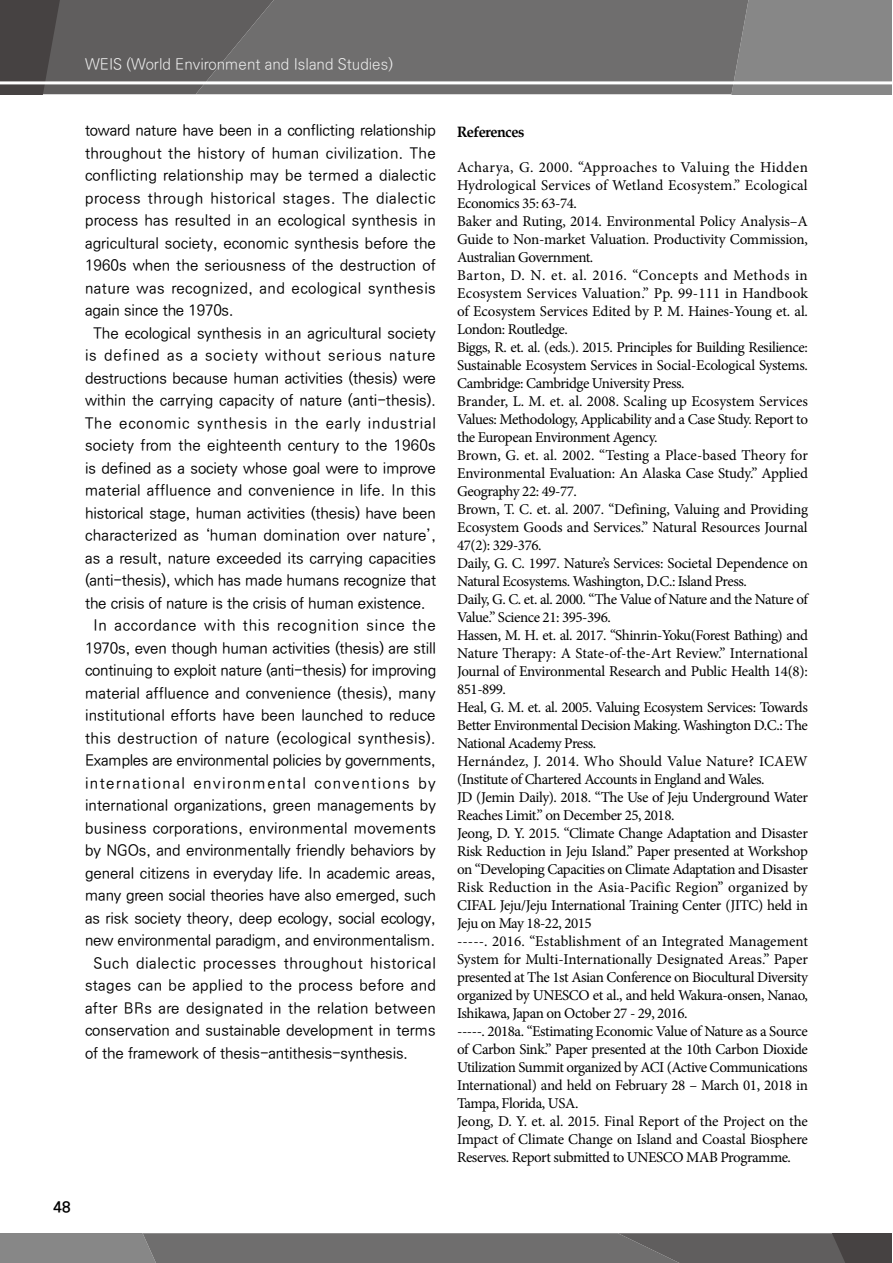
<style>
.page{position:relative;width:893px;height:1263px;background:#fff}
.page>*{position:absolute;margin:0;border:0;box-sizing:border-box;transform-origin:0 0}
.t1{font:15px/18px "Minion Pro";letter-spacing:-.025em;color:#000}
.t2{font:500 15px "Ko Pub Dotum";color:#000}
.t3{font:500 15px "Ko Pub Dotum";letter-spacing:.05em;color:#000}
.t4{font:500 15px "Ko Pub Dotum";letter-spacing:.03em;color:#000}
.t5{font:500 15px "Ko Pub Dotum";letter-spacing:.02em;color:#000}
.t6{font:500 15px "Ko Pub Dotum";letter-spacing:.025em;color:#000}
.t7{font:500 15px "Ko Pub Dotum";letter-spacing:.04em;color:#000}
.t8{font:500 15px "Ko Pub Dotum";letter-spacing:.045em;color:#000}
.t9{font:500 15px "Ko Pub Dotum";letter-spacing:.095em;color:#000}
.t10{font:300 15px "Ko Pub Dotum";color:#efefef}
.t11{font:700 15px "Book Antiqua";letter-spacing:-.03em;color:#000;scale:.95 1}
.t12{font:700 15px "Ko Pub Dotum";color:#000}
</style>
<div class="page">
<div style="left:748px;top:0;width:144px;height:94px;background:#878787"></div>
<div style="left:274px;top:0;width:474px;height:94px;background:#6f6e6e"></div>
<svg style="left:0;top:0;width:274px;height:94px;background:#5d5b5b"></svg>
<hr style="left:0;top:81px;width:893px;height:3px;background:#fff">
<svg style="left:0;top:1233px;width:892px;height:30px;background:#6e6d6d"></svg>
<p class="t10" style="left:85px;top:57px;width:309px">WEIS (World Environment and Island Studies)</p>
<p class="t2" style="left:85px;top:123px;width:352px">toward nature have been in a conflicting relationship</p>
<p class="t6" style="left:85px;top:146px;width:352px">throughout the history of human civilization. The</p>
<p class="t5" style="left:85px;top:168px;width:352px">conflicting relationship may be termed a dialectic</p>
<p class="t7" style="left:85px;top:191px;width:352px">process through historical stages. The dialectic</p>
<p class="t2" style="left:85px;top:213px;width:352px">process has resulted in an ecological synthesis in</p>
<p class="t2" style="left:85px;top:236px;width:352px">agricultural society, economic synthesis before the</p>
<p class="t2" style="left:85px;top:258px;width:352px">1960s when the seriousness of the destruction of</p>
<p class="t4" style="left:85px;top:281px;width:352px">nature was recognized, and ecological synthesis</p>
<p class="t2" style="left:85px;top:303px;width:150px">again since the 1970s.</p>
<p class="t2" style="left:94px;top:326px;width:344px">The ecological synthesis in an agricultural society</p>
<p class="t3" style="left:85px;top:348px;width:352px">is defined as a society without serious nature</p>
<p class="t2" style="left:85px;top:371px;width:352px">destructions because human activities (thesis) were</p>
<p class="t2" style="left:85px;top:393px;width:352px">within the carrying capacity of nature (anti-thesis).</p>
<p class="t3" style="left:85px;top:416px;width:352px">The economic synthesis in the early industrial</p>
<p class="t2" style="left:85px;top:438px;width:352px">society from the eighteenth century to the 1960s</p>
<p class="t2" style="left:85px;top:461px;width:352px">is defined as a society whose goal were to improve</p>
<p class="t2" style="left:85px;top:483px;width:352px">material affluence and convenience in life. In this</p>
<p class="t2" style="left:85px;top:506px;width:352px">historical stage, human activities (thesis) have been</p>
<p class="t2" style="left:85px;top:528px;width:352px">characterized as ‘human domination over nature’,</p>
<p class="t2" style="left:85px;top:551px;width:352px">as a result, nature exceeded its carrying capacities</p>
<p class="t2" style="left:85px;top:573px;width:353px">(anti-thesis), which has made humans recognize that</p>
<p class="t2" style="left:85px;top:596px;width:342px">the crisis of nature is the crisis of human existence.</p>
<p class="t3" style="left:94px;top:618px;width:344px">In accordance with this recognition since the</p>
<p class="t2" style="left:85px;top:641px;width:352px">1970s, even though human activities (thesis) are still</p>
<p class="t2" style="left:85px;top:663px;width:353px">continuing to exploit nature (anti-thesis) for improving</p>
<p class="t2" style="left:85px;top:686px;width:352px">material affluence and convenience (thesis), many</p>
<p class="t2" style="left:85px;top:708px;width:352px">institutional efforts have been launched to reduce</p>
<p class="t4" style="left:85px;top:731px;width:352px">this destruction of nature (ecological synthesis).</p>
<p class="t2" style="left:85px;top:753px;width:352px">Examples are environmental policies by governments,</p>
<p class="t9" style="left:85px;top:776px;width:352px">international environmental conventions by</p>
<p class="t2" style="left:85px;top:798px;width:352px">international organizations, green managements by</p>
<p class="t2" style="left:85px;top:821px;width:352px">business corporations, environmental movements</p>
<p class="t2" style="left:85px;top:843px;width:352px">by NGOs, and environmentally friendly behaviors by</p>
<p class="t2" style="left:85px;top:866px;width:352px">general citizens in everyday life. In academic areas,</p>
<p class="t2" style="left:85px;top:888px;width:352px">many green social theories have also emerged, such</p>
<p class="t2" style="left:85px;top:911px;width:352px">as risk society theory, deep ecology, social ecology,</p>
<p class="t2" style="left:85px;top:933px;width:352px">new environmental paradigm, and environmentalism.</p>
<p class="t8" style="left:94px;top:956px;width:344px">Such dialectic processes throughout historical</p>
<p class="t6" style="left:85px;top:978px;width:352px">stages can be applied to the process before and</p>
<p class="t5" style="left:85px;top:1001px;width:352px">after BRs are designated in the relation between</p>
<p class="t2" style="left:85px;top:1023px;width:352px">conservation and sustainable development in terms</p>
<p class="t2" style="left:85px;top:1046px;width:324px">of the framework of thesis-antithesis-synthesis.</p>
<p class="t12" style="left:54px;top:1199px;width:18px">48</p>
<p class="t11" style="left:457px;top:121px;width:72px">References</p>
<p class="t1" style="left:457px;top:158px;width:352px">Acharya, G. 2000. “Approaches to Valuing the Hidden Hydrological Services of Wetland Ecosystem.” Ecological Economics 35: 63-74.<br>Baker and Ruting, 2014. Environmental Policy Analysis–A Guide to Non-market Valuation. Productivity Commission, Australian Government.<br>Barton, D. N. et. al. 2016. “Concepts and Methods in Ecosystem Services Valuation.” Pp. 99-111 in Handbook of Ecosystem Services Edited by P. M. Haines-Young et. al.<br>London: Routledge.<br>Biggs, R. et. al. (eds.). 2015. Principles for Building Resilience:<br>Sustainable Ecosystem Services in Social-Ecological Systems.<br>Cambridge: Cambridge University Press.<br>Brander, L. M. et. al. 2008. Scaling up Ecosystem Services Values: Methodology, Applicability and a Case Study. Report to the European Environment Agency.<br>Brown, G. et. al. 2002. “Testing a Place-based Theory for Environmental Evaluation: An Alaska Case Study.” Applied Geography 22: 49-77.<br>Brown, T. C. et. al. 2007. “Defining, Valuing and Providing Ecosystem Goods and Services.” Natural Resources Journal 47(2): 329-376.<br>Daily, G. C. 1997. Nature’s Services: Societal Dependence on Natural Ecosystems. Washington, D.C.: Island Press.<br>Daily, G. C. et. al. 2000. “The Value of Nature and the Nature of Value.” Science 21: 395-396.<br>Hassen, M. H. et. al. 2017. “Shinrin-Yoku(Forest Bathing) and Nature Therapy: A State-of-the-Art Review.” International Journal of Environmental Research and Public Health 14(8):<br>851-899.<br>Heal, G. M. et. al. 2005. Valuing Ecosystem Services: Towards Better Environmental Decision Making. Washington D.C.: The National Academy Press.<br>Hernández, J. 2014. Who Should Value Nature? ICAEW (Institute of Chartered Accounts in England and Wales.<br>JD (Jemin Daily). 2018. “The Use of Jeju Underground Water Reaches Limit.” on December 25, 2018.<br>Jeong, D. Y. 2015. “Climate Change Adaptation and Disaster Risk Reduction in Jeju Island.” Paper presented at Workshop on “Developing Capacities on Climate Adaptation and Disaster Risk Reduction in the Asia-Pacific Region” organized by CIFAL Jeju/Jeju International Training Center (JITC) held in Jeju on May 18-22, 2015<br>-----. 2016. “Establishment of an Integrated Management System for Multi-Internationally Designated Areas.” Paper presented at The 1st Asian Conference on Biocultural Diversity organized by UNESCO et al., and held Wakura-onsen, Nanao, Ishikawa, Japan on October 27 - 29, 2016.<br>-----. 2018a. “Estimating Economic Value of Nature as a Source of Carbon Sink.” Paper presented at the 10th Carbon Dioxide Utilization Summit organized by ACI (Active Communications International) and held on February 28 – March 01, 2018 in Tampa, Florida, USA.<br>Jeong, D. Y. et. al. 2015. Final Report of the Project on the Impact of Climate Change on Island and Coastal Biosphere Reserves. Report submitted to UNESCO MAB Programme.</p>
</div>
